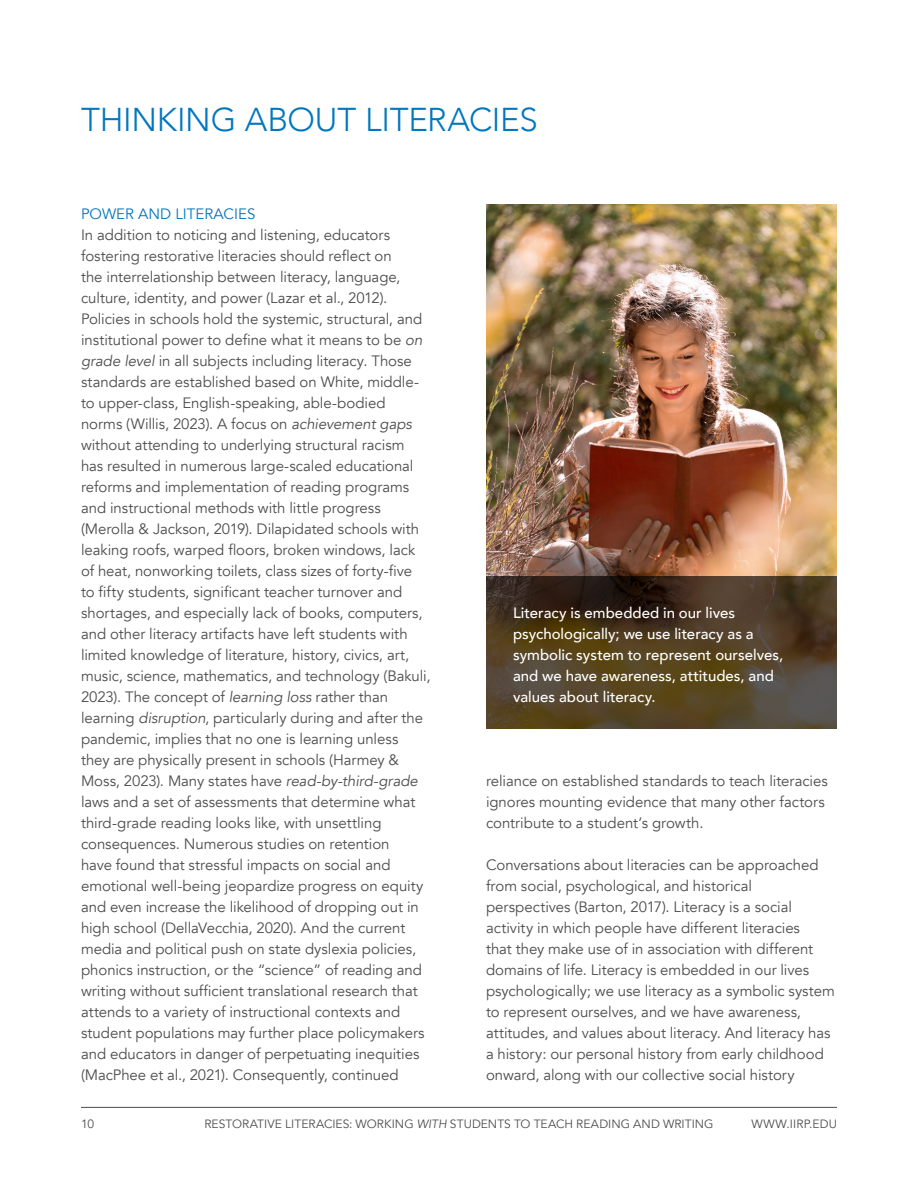
<style>
.page{position:relative;width:918px;height:1188px;background:#fff}
.page>*{position:absolute;margin:0;border:0;box-sizing:border-box;transform-origin:0 0}
.t1{font:300 33px "Avenir";letter-spacing:-.01em;color:#0077be}
.t2{font:15px/21px "Avenir";letter-spacing:-.005em;color:#4d4d4f}
.t3{font:500 15px/21px "Avenir";color:#fff}
.t4{font:15px "Avenir";color:#0077be}
.t5{font:12px "Avenir";letter-spacing:.005em;color:#4d4d4f}
.s1{font-style:italic}
</style>
<div class="page">
<img style="left:486px;top:204px;width:351px;height:372px">
<svg style="left:486px;top:576px;width:351px;height:153px;background:#4d3c24"></svg>
<hr style="left:81px;top:1107px;width:756px;height:1px;background:#4d4d4f">
<h1 class="t1" style="left:81px;top:101px;width:458px">THINKING ABOUT LITERACIES</h1>
<p class="t4" style="left:81px;top:205px;width:176px">POWER AND LITERACIES</p>
<p class="t2" style="left:81px;top:225px;width:351px">In addition to noticing and listening, educators fostering restorative literacies should reflect on<br>the interrelationship between literacy, language, culture, identity, and power (Lazar et al., 2012).<br>Policies in schools hold the systemic, structural, and institutional power to define what it means to be <span class="s1">on grade level</span> in all subjects including literacy. Those standards are established based on White, middle&shy;to upper-class, English-speaking, able-bodied norms (Willis, 2023). A focus on <span class="s1">achievement gaps </span>without attending to underlying structural racism has resulted in numerous large-scaled educational reforms and implementation of reading programs and instructional methods with little progress (Merolla &amp; Jackson, 2019). Dilapidated schools with leaking roofs, warped floors, broken windows, lack of heat, nonworking toilets, class sizes of forty-five<br>to fifty students, significant teacher turnover and shortages, and especially lack of books, computers, and other literacy artifacts have left students with limited knowledge of literature, history, civics, art, music, science, mathematics, and technology (Bakuli, 2023). The concept of <span class="s1">learning loss</span> rather than learning <span class="s1">disruption</span>, particularly during and after the pandemic, implies that no one is learning unless they are physically present in schools (Harmey &amp; Moss, 2023). Many states have <span class="s1">read-by-third-grade </span>laws and a set of assessments that determine what third-grade reading looks like, with unsettling consequences. Numerous studies on retention<br>have found that stressful impacts on social and emotional well-being jeopardize progress on equity and even increase the likelihood of dropping out in high school (DellaVecchia, 2020). And the current media and political push on state dyslexia policies, phonics instruction, or the “science” of reading and writing without sufficient translational research that attends to a variety of instructional contexts and student populations may further place policymakers and educators in danger of perpetuating inequities (MacPhee et al., 2021). Consequently, continued</p>
<p class="t3" style="left:513px;top:601px;width:272px">Literacy is embedded in our lives psychologically; we use literacy as a symbolic system to represent ourselves, and we have awareness, attitudes, and values about literacy.</p>
<p class="t2" style="left:486px;top:771px;width:343px">reliance on established standards to teach literacies ignores mounting evidence that many other factors contribute to a student’s growth.</p>
<p class="t2" style="left:486px;top:855px;width:350px">Conversations about literacies can be approached from social, psychological, and historical perspectives (Barton, 2017). Literacy is a social activity in which people have different literacies<br>that they make use of in association with different domains of life. Literacy is embedded in our lives psychologically; we use literacy as a symbolic system to represent ourselves, and we have awareness, attitudes, and values about literacy. And literacy has a history: our personal history from early childhood onward, along with our collective social history</p>
<p class="t5" style="left:81px;top:1116px;width:15px">10</p>
<p class="t5" style="left:204px;top:1116px;width:511px">RESTORATIVE LITERACIES: WORKING <span class="s1">WITH</span> STUDENTS TO TEACH READING AND WRITING</p>
<p class="t5" style="left:751px;top:1116px;width:87px">WWW.IIRP.EDU</p>
</div>
